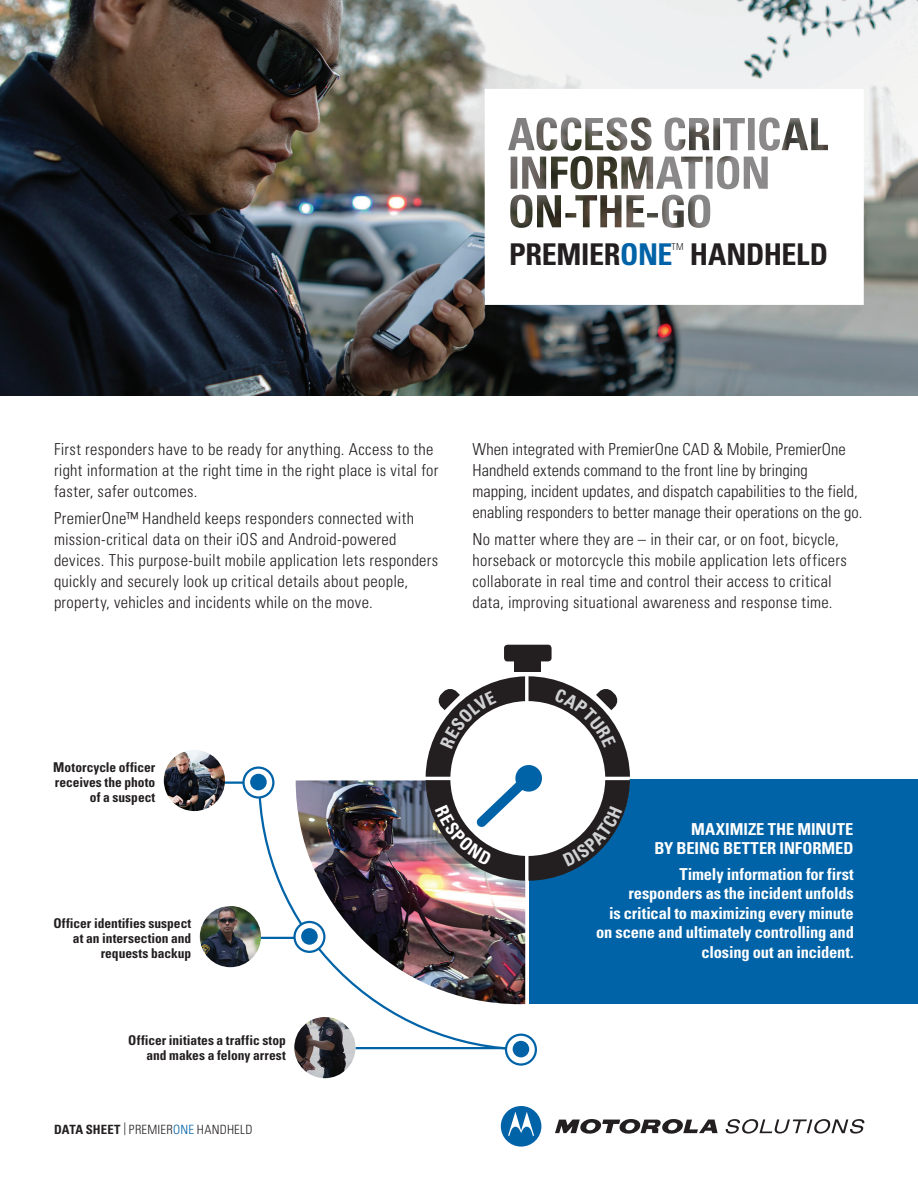
<style>
.page{position:relative;width:918px;height:1188px;background:#fff}
.page>*{position:absolute;margin:0;border:0;box-sizing:border-box;transform-origin:0 0}
.t1{font:700 condensed 30px "Univers";letter-spacing:-.01em;color:#231f20}
.t2{font:300 condensed 16.5px/21px "Univers";letter-spacing:.015em;color:#231f20}
.t3{font:700 condensed 16.5px/19.5px "Univers";letter-spacing:-.01em;color:#fff;text-align:right}
.t4{font:700 condensed 13.5px/15px "Univers";color:#231f20;text-align:right}
.t5{font:300 condensed 12.75px "Univers";letter-spacing:.015em;color:#231f20}
.t6{font:300 condensed 9.6px "Univers";color:#231f20}
.s1{color:#0163a7}
.s2{font-weight:700}
</style>
<div class="page">
<img style="left:0;top:0;width:918px;height:395px">
<svg style="left:485px;top:89px;width:379px;height:216px"></svg>
<div style="left:529px;top:779px;width:389px;height:225px;background:#0163a7"></div>
<div style="left:515px;top:660px;width:26px;height:11px;background:#231f20"></div>
<img style="left:257px;top:780px;width:274px;height:271px">
<svg style="left:506px;top:1035px;width:30px;height:30px"></svg>
<div style="left:505px;top:1034px;width:32px;height:32px;border:2px solid #0163a7;border-radius:50%"></div>
<div style="left:513px;top:1041px;width:16px;height:16px;background:#0163a7;border-radius:50%"></div>
<hr style="left:218px;top:782px;width:40px;height:2px;background:#0163a7">
<hr style="left:209px;top:937px;width:100px;height:2px;background:#0163a7">
<hr style="left:307px;top:1047px;width:199px;height:2px;background:#0163a7">
<img style="left:294px;top:1017px;width:62px;height:61px;border-radius:31px">
<svg style="left:295px;top:922px;width:29px;height:30px"></svg>
<div style="left:293px;top:921px;width:33px;height:32px;border:2px solid #0163a7;border-radius:50%"></div>
<div style="left:301px;top:928px;width:17px;height:17px;background:#0163a7;border-radius:50%"></div>
<svg style="left:244px;top:768px;width:29px;height:29px"></svg>
<div style="left:242px;top:766px;width:33px;height:33px;border:2px solid #0163a7;border-radius:50%"></div>
<div style="left:250px;top:774px;width:17px;height:16px;background:#0163a7;border-radius:50%"></div>
<svg style="left:555px;top:1119px;width:163px;height:15px"></svg>
<svg style="left:501px;top:1106px;width:40px;height:41px"></svg>
<svg style="left:726px;top:1119px;width:138px;height:15px"></svg>
<div style="left:504px;top:645px;width:48px;height:16px;background:#231f20;border-radius:4px"></div>
<img style="left:164px;top:750px;width:61px;height:61px;border-radius:31px">
<img style="left:200px;top:906px;width:61px;height:61px;border-radius:31px">
<svg style="left:426px;top:676px;width:204px;height:205px"></svg>
<h1 class="t1" style="left:509px;top:236px;width:165px">PREMIER<span class="s1">ONE</span></h1>
<p class="t6" style="left:672px;top:241px;width:14px">TM</p>
<h1 class="t1" style="left:690px;top:236px;width:140px">HANDHELD</h1>
<p class="t2" style="left:54px;top:438px;width:386px">First responders have to be ready for anything. Access to the right information at the right time in the right place is vital for faster, safer outcomes.</p>
<p class="t2" style="left:54px;top:508px;width:386px">PremierOne™ Handheld keeps responders connected with mission-critical data on their iOS and Android-powered devices. This purpose-built mobile application lets responders quickly and securely look up critical details about people, property, vehicles and incidents while on the move.</p>
<p class="t2" style="left:472px;top:438px;width:391px">When integrated with PremierOne CAD &amp; Mobile, PremierOne Handheld extends command to the front line by bringing mapping, incident updates, and dispatch capabilities to the field, enabling responders to better manage their operations on the go.</p>
<p class="t2" style="left:472px;top:529px;width:376px">No matter where they are – in their car, or on foot, bicycle, horseback or motorcycle this mobile application lets officers collaborate in real time and control their access to critical data, improving situational awareness and response time.</p>
<p class="t4" style="left:53px;top:759px;width:104px">Motorcycle officer receives the photo of a suspect</p>
<p class="t4" style="left:53px;top:915px;width:140px">Officer identifies suspect at an intersection and requests backup</p>
<p class="t4" style="left:128px;top:1032px;width:159px">Officer initiates a traffic stop and makes a felony arrest</p>
<p class="t5" style="left:54px;top:1122px;width:200px"><span class="s2">DATA SHEET</span> | PREMIER<span class="s1">ONE</span> HANDHELD</p>
<p class="t3" style="left:654px;top:819px;width:201px">MAXIMIZE THE MINUTE<br>BY BEING BETTER INFORMED</p>
<p class="t3" style="left:596px;top:864px;width:259px">Timely information for first<br>responders as the incident unfolds<br>is critical to maximizing every minute on scene and ultimately controlling and closing out an incident.</p>
</div>
